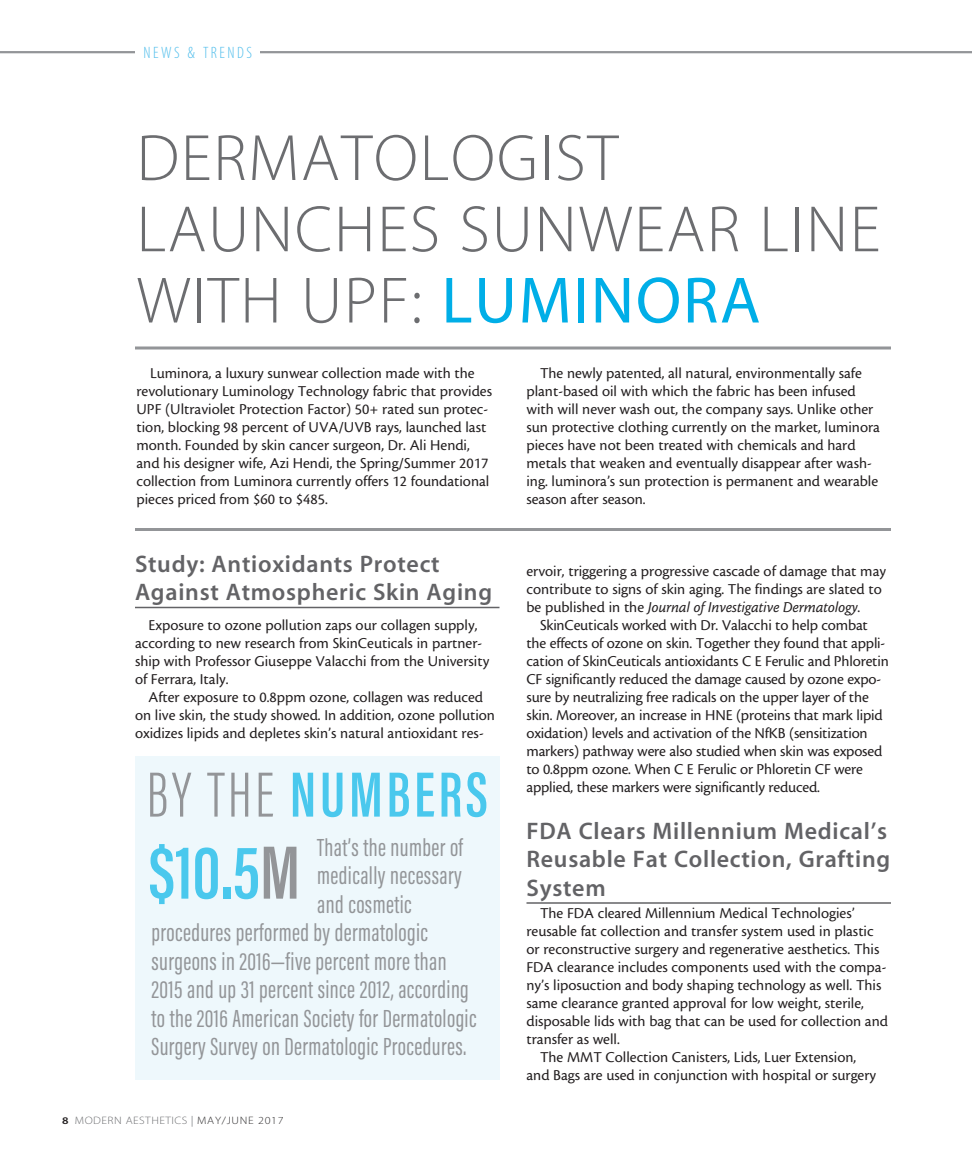
<style>
.page{position:relative;width:972px;height:1161px;background:#fff}
.page>*{position:absolute;margin:0;border:0;box-sizing:border-box;transform-origin:0 0}
.FOOTNOTES{font:600 77.7px "Acumin Pro Extra Cond";color:#4ac8ed}
.headline{font:66px/71.2px "Myriad MM 215 600";letter-spacing:.025em;color:#6c6d70}
.FOOTNOTES-2{font:600 65.7px "Acumin Pro Extra Cond";letter-spacing:.055em;color:#4ac8ed}
.FOOTNOTES-3{font:25.5px "Acumin Pro Extra Cond";letter-spacing:.015em;color:#939598}
.News_head{font:24px/28.5px "Myriad MM 565 600";letter-spacing:.03em;color:#636366}
.t1{font:16.5px "Myriad MM 215 300";letter-spacing:.15em;color:#54bfec}
.body{font:15.75px/18px "Cronos MM 408 10";color:#231f20}
.t2{font:10.8px "Myriad MM 215 600";letter-spacing:.04em;color:#6c6d70;scale:1.11 1}
.s1{font-family:"Myriad MM 400 600";color:#00aee7}
.s2{font-weight:300;color:#939598}
.s3{color:#939598}
.s4{font-family:"Myriad MM 565 600";font-size:10.2px;color:#231f20}
.s5{font-family:"Myriad MM 400 600";color:#939598}
.s6{color:#312f30}
.s7{font-family:"Cronos MM It 408 10"}
</style>
<div class="page">
<hr style="left:0;top:51px;width:972px;height:2px;background:#939598">
<div style="left:135px;top:30px;width:125px;height:27px;background:#fff"></div>
<hr style="left:135px;top:528px;width:756px;height:3px;background:#939598">
<svg style="left:135px;top:346px;width:756px;height:4px;background:#adafb1"></svg>
<hr style="left:135px;top:607px;width:365px;height:1px;background:#636366">
<hr style="left:526px;top:902px;width:365px;height:2px;background:#636366">
<div style="left:135px;top:756px;width:365px;height:324px;background:#eef8fc"></div>
<p class="t1" style="left:144px;top:44px;width:110px">NEWS &amp; TRENDS</p>
<p class="headline" style="left:136px;top:126px;width:745px">DERMATOLOGIST<br>LAUNCHES SUNWEAR LINE<br>WITH UPF: <span class="s1">LUMINORA</span></p>
<p class="body" style="left:136px;top:364px;width:357px;text-indent:14px">Luminora, a luxury sunwear collection made with the revolutionary Luminology Technology fabric that provides UPF (Ultraviolet Protection Factor) 50+ rated sun protec&shy;tion, blocking 98 percent of UVA/UVB rays, launched last month. Founded by skin cancer surgeon, Dr. Ali Hendi, and his designer wife, Azi Hendi, the Spring/Summer 2017 collection from Luminora currently offers 12 foundational pieces priced from $60 to $485.</p>
<p class="body" style="left:526px;top:364px;width:355px;text-indent:14px">The newly patented, all natural, environmentally safe plant-based oil with which the fabric has been infused with will never wash out, the company says. Unlike other sun protective clothing currently on the market, luminora pieces have not been treated with chemicals and hard metals that weaken and eventually disappear after wash&shy;ing. luminora’s sun protection is permanent and wearable season after season.</p>
<p class="News_head" style="left:135px;top:550px;width:359px">Study: Antioxidants Protect<br>Against Atmospheric Skin Aging</p>
<p class="body" style="left:135px;top:616px;width:356px;text-indent:14px">Exposure to ozone pollution zaps our collagen supply, according to new research from SkinCeuticals in partner&shy;ship with Professor Giuseppe Valacchi from the University of Ferrara, Italy.</p>
<p class="body" style="left:135px;top:688px;width:362px;text-indent:14px">After exposure to 0.8ppm ozone, collagen was reduced on live skin, the study showed. In addition, ozone pollution oxidizes lipids and depletes skin’s natural antioxidant res-</p>
<p class="FOOTNOTES-2" style="left:147px;top:754px;width:343px"><span class="s2">BY THE</span> NUMBERS</p>
<p class="FOOTNOTES" style="left:148px;top:825px;width:153px">$10.5<span class="s3">M</span></p>
<p class="FOOTNOTES-3" style="left:317px;top:832px;width:147px">That’s the number of</p>
<p class="FOOTNOTES-3" style="left:317px;top:860px;width:146px">medically necessary</p>
<p class="FOOTNOTES-3" style="left:317px;top:889px;width:96px">and cosmetic</p>
<p class="FOOTNOTES-3" style="left:152px;top:917px;width:278px">procedures performed by dermatologic</p>
<p class="FOOTNOTES-3" style="left:152px;top:946px;width:297px">surgeons in 2016—five percent more than</p>
<p class="FOOTNOTES-3" style="left:152px;top:974px;width:319px">2015 and up 31 percent since 2012, according</p>
<p class="FOOTNOTES-3" style="left:152px;top:1003px;width:327px">to the 2016 American Society for Dermatologic</p>
<p class="FOOTNOTES-3" style="left:152px;top:1031px;width:316px">Surgery Survey on Dermatologic Procedures.</p>
<p class="t2" style="left:62px;top:1115px;width:201px"><span class="s4">8</span> MODERN AESTHETICS <span class="s5">|</span> <span class="s6">MAY/JUNE 2017</span></p>
<p class="body" style="left:526px;top:562px;width:361px">ervoir, triggering a progressive cascade of damage that may contribute to signs of skin aging. The findings are slated to be published in the <span class="s7">Journal of Investigative Dermatology</span>.</p>
<p class="body" style="left:526px;top:616px;width:364px;text-indent:14px">SkinCeuticals worked with Dr. Valacchi to help combat the effects of ozone on skin. Together they found that appli&shy;cation of SkinCeuticals antioxidants C E Ferulic and Phloretin CF significantly reduced the damage caused by ozone expo&shy;sure by neutralizing free radicals on the upper layer of the skin. Moreover, an increase in HNE (proteins that mark lipid oxidation) levels and activation of the NfKB (sensitization markers) pathway were also studied when skin was exposed to 0.8ppm ozone. When C E Ferulic or Phloretin CF were applied, these markers were significantly reduced.</p>
<p class="News_head" style="left:526px;top:817px;width:365px">FDA Clears Millennium Medical’s<br>Reusable Fat Collection, Grafting<br>System</p>
<p class="body" style="left:526px;top:904px;width:363px;text-indent:14px">The FDA cleared Millennium Medical Technologies’ reusable fat collection and transfer system used in plastic or reconstructive surgery and regenerative aesthetics. This FDA clearance includes components used with the compa&shy;ny’s liposuction and body shaping technology as well. This same clearance granted approval for low weight, sterile, disposable lids with bag that can be used for collection and transfer as well.</p>
<p class="body" style="left:526px;top:1048px;width:351px;text-align:center">The MMT Collection Canisters, Lids, Luer Extension,<br>and Bags are used in conjunction with hospital or surgery</p>
</div>
